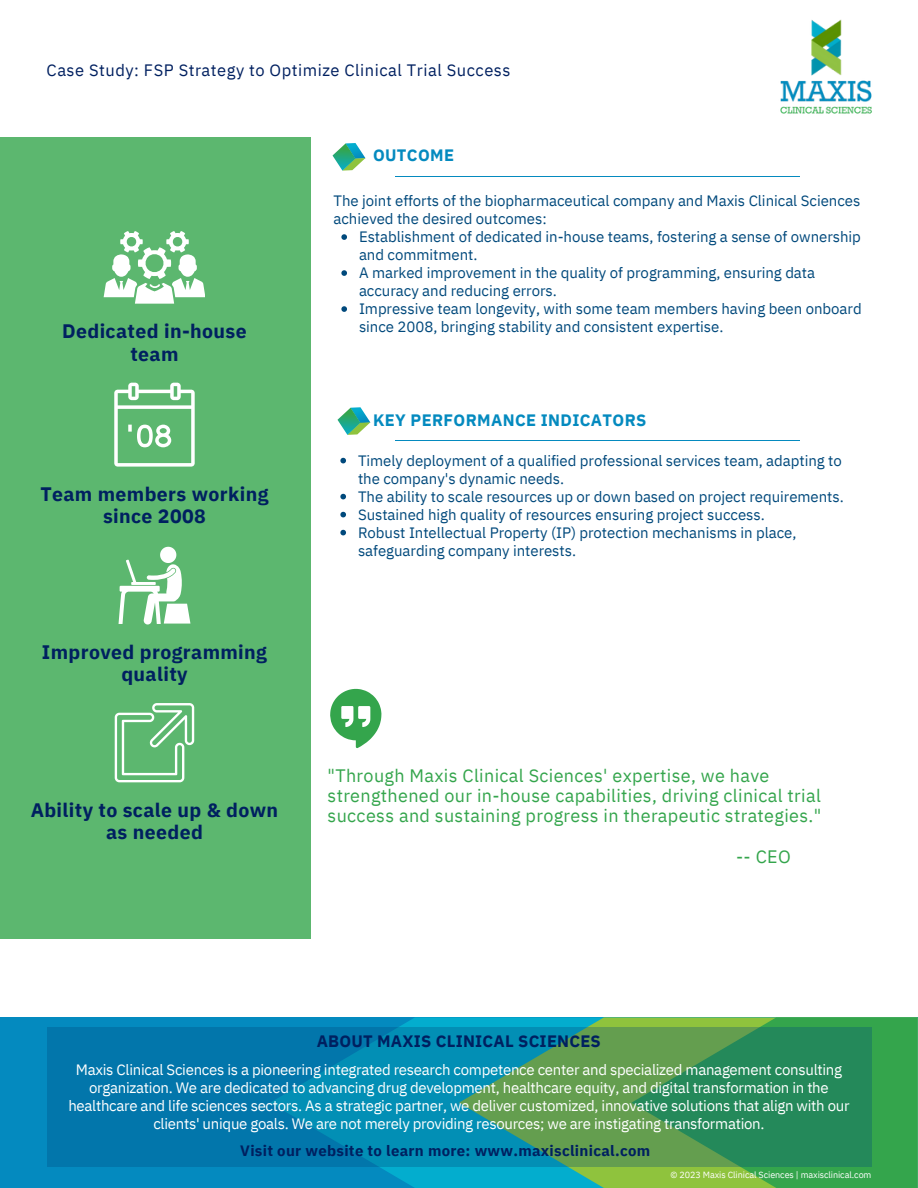
<style>
.page{position:relative;width:918px;height:1188px;background:#fff}
.page>*{position:absolute;margin:0;border:0;box-sizing:border-box;transform-origin:0 0}
.t1{font:700 19.5px/22.5px "IBM Plex Sans";letter-spacing:.02em;color:#002060;text-align:center}
.t2{font:18px/20.2px "IBM Plex Sans";letter-spacing:.02em;color:#34a54c}
.t3{font:16.5px "IBM Plex Sans";letter-spacing:.03em;color:#002060}
.t4{font:700 16.5px "IBM Plex Sans";letter-spacing:.02em;color:#048abf}
.t5{font:700 16.5px "IBM Plex Sans";letter-spacing:.015em;color:#002060}
.t6{font:15px/18px "IBM Plex Sans";letter-spacing:-.005em;color:#00497c}
.t7{font:15px/18px "IBM Plex Sans";letter-spacing:-.02em;color:#fff;text-align:center}
.t8{font:700 15px "IBM Plex Sans";letter-spacing:.02em;color:#002060}
.t9{font:9px "IBM Plex Sans";letter-spacing:-.01em;color:#fff}
</style>
<div class="page">
<div style="left:0;top:137px;width:310px;height:801px;background:#5cb76f"></div>
<svg style="left:330px;top:689px;width:51px;height:59px"></svg>
<div style="left:0;top:1017px;width:918px;height:171px;background:#048abf"></div>
<svg style="left:380px;top:1017px;width:79px;height:171px;fill:#03adce"></svg>
<svg style="left:459px;top:1017px;width:172px;height:171px;background:#24b1aa"></svg>
<svg style="left:631px;top:1017px;width:287px;height:171px;background:#4bac49"></svg>
<svg style="left:341px;top:234px;width:6px;height:6px"></svg>
<svg style="left:341px;top:270px;width:6px;height:6px"></svg>
<svg style="left:341px;top:306px;width:6px;height:6px"></svg>
<hr style="left:395px;top:176px;width:405px;height:1px;background:#048abf">
<svg style="left:333px;top:143px;width:32px;height:28px"></svg>
<svg style="left:340px;top:458px;width:6px;height:5px"></svg>
<svg style="left:340px;top:494px;width:6px;height:5px"></svg>
<svg style="left:340px;top:512px;width:6px;height:5px"></svg>
<svg style="left:340px;top:530px;width:6px;height:5px"></svg>
<hr style="left:395px;top:440px;width:405px;height:1px;background:#048abf">
<svg style="left:338px;top:407px;width:32px;height:28px"></svg>
<svg style="left:47px;top:1027px;width:824px;height:140px"></svg>
<img style="left:780px;top:19px;width:92px;height:95px">
<svg style="left:104px;top:231px;width:101px;height:73px"></svg>
<svg style="left:114px;top:383px;width:81px;height:84px"></svg>
<svg style="left:119px;top:546px;width:71px;height:79px"></svg>
<svg style="left:115px;top:703px;width:79px;height:79px"></svg>
<p class="t3" style="left:47px;top:59px;width:465px">Case Study: FSP Strategy to Optimize Clinical Trial Success</p>
<p class="t4" style="left:373px;top:144px;width:83px">OUTCOME</p>
<p class="t1" style="left:62px;top:320px;width:186px">Dedicated in-house team</p>
<p class="t1" style="left:40px;top:482px;width:230px">Team members working since 2008</p>
<p class="t1" style="left:42px;top:640px;width:227px">Improved programming quality</p>
<p class="t1" style="left:31px;top:798px;width:249px">Ability to scale up &amp; down as needed</p>
<p class="t6" style="left:334px;top:192px;width:528px">The joint efforts of the biopharmaceutical company and Maxis Clinical Sciences achieved the desired outcomes:</p>
<p class="t6" style="left:359px;top:228px;width:503px">Establishment of dedicated in-house teams, fostering a sense of ownership and commitment.</p>
<p class="t6" style="left:359px;top:264px;width:458px">A marked improvement in the quality of programming, ensuring data accuracy and reducing errors.</p>
<p class="t6" style="left:359px;top:300px;width:504px">Impressive team longevity, with some team members having been onboard since 2008, bringing stability and consistent expertise.</p>
<p class="t4" style="left:373px;top:409px;width:275px">KEY PERFORMANCE INDICATORS</p>
<p class="t6" style="left:358px;top:451px;width:485px">Timely deployment of a qualified professional services team, adapting to the company's dynamic needs.</p>
<p class="t6" style="left:358px;top:487px;width:487px">The ability to scale resources up or down based on project requirements.</p>
<p class="t6" style="left:358px;top:505px;width:408px">Sustained high quality of resources ensuring project success.</p>
<p class="t6" style="left:358px;top:523px;width:440px">Robust Intellectual Property (IP) protection mechanisms in place, safeguarding company interests.</p>
<p class="t2" style="left:328px;top:765px;width:495px">"Through Maxis Clinical Sciences' expertise, we have strengthened our in-house capabilities, driving clinical trial success and sustaining progress in therapeutic strategies."</p>
<p class="t2" style="left:736px;top:846px;width:56px">-- CEO</p>
<p class="t5" style="left:317px;top:1030px;width:286px">ABOUT MAXIS CLINICAL SCIENCES</p>
<p class="t7" style="left:68px;top:1060px;width:783px">Maxis Clinical Sciences is a pioneering integrated research competence center and specialized management consulting organization. We are dedicated to advancing drug development, healthcare equity, and digital transformation in the healthcare and life sciences sectors. As a strategic partner, we deliver customized, innovative solutions that align with our clients' unique goals. We are not merely providing resources; we are instigating transformation.</p>
<p class="t8" style="left:240px;top:1141px;width:411px">Visit our website to learn more: www.maxisclinical.com</p>
<p class="t9" style="left:671px;top:1168px;width:202px">© 2023 Maxis Clinical Sciences | maxisclinical.com</p>
</div>
